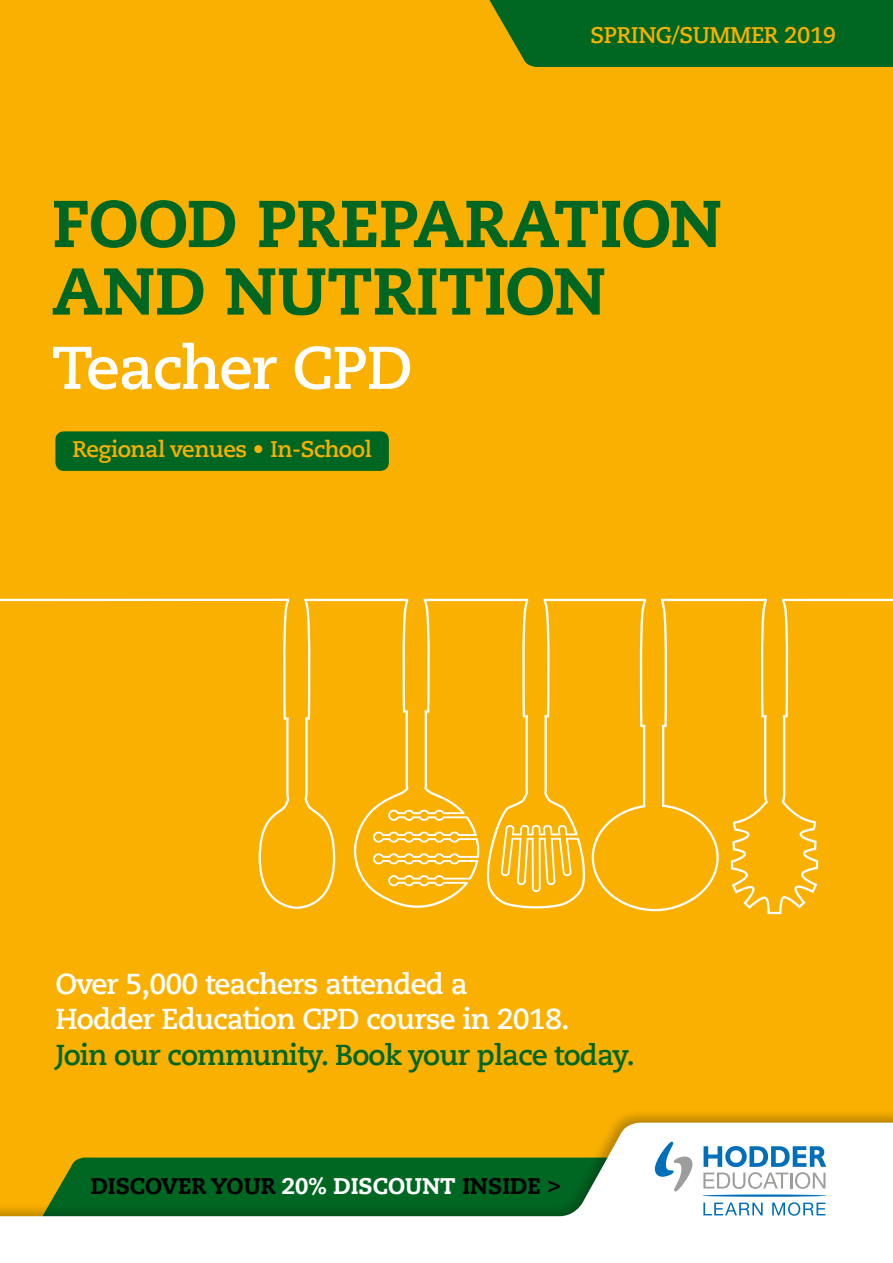
<style>
.page{position:relative;width:893px;height:1263px;background:#f9b000}
.page>*{position:absolute;margin:0;border:0;box-sizing:border-box;transform-origin:0 0}
.t1{font:800 66px/67.5px "Caecilia Com 85";letter-spacing:-.005em;color:#006722}
.t2{font:700 60px "Caecilia Com 75";letter-spacing:-.02em;color:#fff}
.t3{font:700 28.65px/35.5px "Caecilia Com 75";letter-spacing:-.03em;color:#fff}
.t4{font:700 28.65px "Caecilia Com 75";letter-spacing:-.03em;color:#006722}
.t5{font:700 22.5px "Caecilia Com 75";letter-spacing:-.02em;color:#f9b000}
.t6{font:800 22.5px "Caecilia Com 85";color:#000}
.s1{color:#fff}
</style>
<div class="page">
<svg style="left:661px;top:599px;width:232px;height:315px"></svg>
<svg style="left:637px;top:601px;width:82px;height:310px"></svg>
<svg style="left:0;top:599px;width:646px;height:310px"></svg>
<div style="left:55px;top:431px;width:334px;height:40px;background:#006722;border-radius:9px"></div>
<div style="left:489px;top:0;width:404px;height:67px;background:#006722"></div>
<div style="left:0;top:1109px;width:893px;height:154px;background:#000;opacity:.25"></div>
<svg style="left:0;top:1123px;width:893px;height:140px;fill:#fff"></svg>
<svg style="left:703px;top:1146px;width:123px;height:43px"></svg>
<svg style="left:655px;top:1142px;width:37px;height:49px"></svg>
<svg style="left:703px;top:1202px;width:122px;height:14px"></svg>
<hr style="left:702px;top:1194px;width:124px;height:3px;background:#006fb9;border-radius:50%">
<p class="t5" style="left:591px;top:20px;width:247px">SPRING/SUMMER 2019</p>
<h1 class="t1" style="left:52px;top:188px;width:672px">FOOD PREPARATION<br>AND NUTRITION</h1>
<h2 class="t2" style="left:52px;top:327px;width:363px">Teacher CPD</h2>
<p class="t5" style="left:72px;top:434px;width:301px">Regional venues • In-School</p>
<p class="t3" style="left:55px;top:965px;width:516px">Over 5,000 teachers attended a<br>Hodder Education CPD course in 2018.</p>
<p class="t4" style="left:55px;top:1035px;width:581px">Join our community. Book your place today.</p>
<p class="t6" style="left:91px;top:1170px;width:472px">DISCOVER YOUR <span class="s1">20% DISCOUNT</span> INSIDE &gt;</p>
</div>
